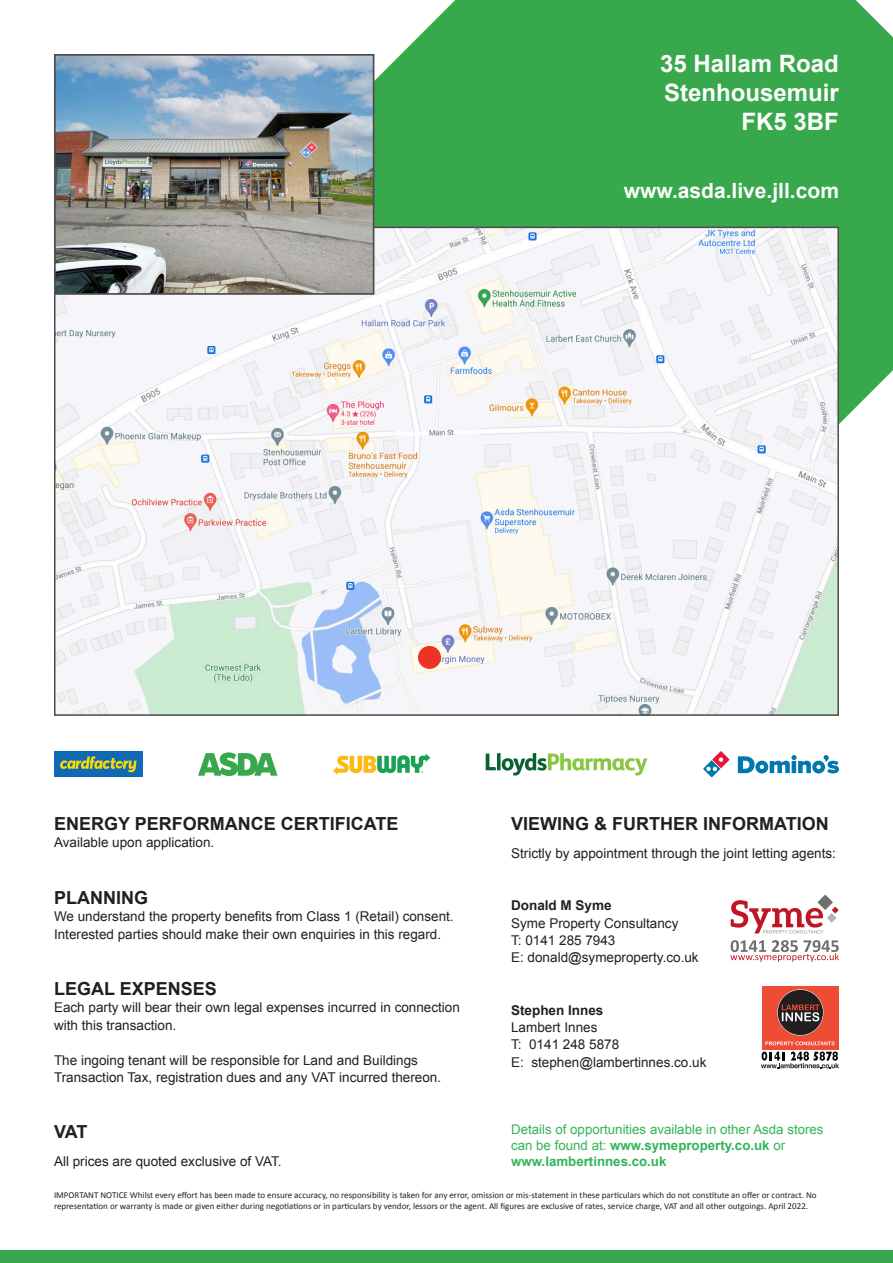
<style>
.page{position:relative;width:893px;height:1263px;background:#fff}
.page>*{position:absolute;margin:0;border:0;box-sizing:border-box;transform-origin:0 0}
.t1{font:700 24px "Arial";color:#fff}
.t2{font:700 21px "Arial";color:#fff}
.t3{font:700 18px "Arial";color:#231f20}
.t4{font:13.5px/17.4px "Arial";color:#231f20}
.t5{font:700 13.5px "Arial";color:#231f20}
.t6{font:13.35px/15.9px "Arial";color:#32b457}
.t7{font:9px/10.8px "Calibri";color:#231f20}
.s1{font-weight:700}
</style>
<div class="page">
<div style="left:374px;top:0;width:519px;height:424px;background:#38a84c"></div>
<img style="left:57px;top:230px;width:779px;height:483px">
<div style="left:0;top:1251px;width:893px;height:12px;background:#38a84c"></div>
<div style="left:762px;top:986px;width:76px;height:63px;background:#ee4c35"></div>
<svg style="left:777px;top:989px;width:46px;height:46px"></svg>
<svg style="left:765px;top:1041px;width:69px;height:4px"></svg>
<svg style="left:761px;top:1051px;width:78px;height:17px"></svg>
<svg style="left:731px;top:894px;width:108px;height:39px"></svg>
<svg style="left:730px;top:940px;width:109px;height:22px"></svg>
<img style="left:57px;top:57px;width:314px;height:235px">
<div style="left:54px;top:54px;width:320px;height:241px;border:2px solid #4b4c4d"></div>
<div style="left:418px;top:646px;width:23px;height:23px;background:#ed3324;border-radius:50%"></div>
<svg style="left:198px;top:752px;width:80px;height:24px"></svg>
<div style="left:54px;top:752px;width:89px;height:25px;background:#1269b3"></div>
<svg style="left:60px;top:756px;width:77px;height:16px"></svg>
<svg style="left:333px;top:753px;width:97px;height:22px"></svg>
<svg style="left:738px;top:755px;width:101px;height:18px"></svg>
<svg style="left:703px;top:751px;width:27px;height:27px"></svg>
<svg style="left:486px;top:753px;width:161px;height:22px"></svg>
<p class="t1" style="left:660px;top:48px;width:180px">35 Hallam Road</p>
<p class="t1" style="left:664px;top:77px;width:176px">Stenhousemuir</p>
<p class="t1" style="left:742px;top:106px;width:99px">FK5 3BF</p>
<p class="t2" style="left:624px;top:177px;width:217px">www.asda.live.jll.com</p>
<p class="t3" style="left:54px;top:812px;width:346px">ENERGY PERFORMANCE CERTIFICATE</p>
<p class="t4" style="left:54px;top:834px;width:162px">Available upon application.</p>
<p class="t3" style="left:54px;top:886px;width:95px">PLANNING</p>
<p class="t4" style="left:54px;top:908px;width:401px">We understand the property benefits from Class 1 (Retail) consent.<br>Interested parties should make their own enquiries in this regard.</p>
<p class="t3" style="left:54px;top:977px;width:164px">LEGAL EXPENSES</p>
<p class="t4" style="left:54px;top:999px;width:407px">Each party will bear their own legal expenses incurred in connection with this transaction.</p>
<p class="t4" style="left:54px;top:1051px;width:389px">The ingoing tenant will be responsible for Land and Buildings<br>Transaction Tax, registration dues and any VAT incurred thereon.</p>
<p class="t3" style="left:54px;top:1120px;width:35px">VAT</p>
<p class="t4" style="left:54px;top:1153px;width:229px">All prices are quoted exclusive of VAT.</p>
<p class="t3" style="left:511px;top:812px;width:319px">VIEWING &amp; FURTHER INFORMATION</p>
<p class="t4" style="left:511px;top:845px;width:326px">Strictly by appointment through the joint letting agents:</p>
<p class="t5" style="left:511px;top:896px;width:102px">Donald M Syme</p>
<p class="t4" style="left:511px;top:914px;width:169px">Syme Property Consultancy</p>
<p class="t4" style="left:511px;top:932px;width:106px">T: 0141 285 7943</p>
<p class="t4" style="left:511px;top:949px;width:189px">E: donald@symeproperty.co.uk</p>
<p class="t5" style="left:511px;top:1001px;width:94px">Stephen Innes</p>
<p class="t4" style="left:511px;top:1019px;width:88px">Lambert Innes</p>
<p class="t4" style="left:511px;top:1036px;width:110px">T: 0141 248 5878</p>
<p class="t4" style="left:511px;top:1053px;width:197px">E: stephen@lambertinnes.co.uk</p>
<p class="t6" style="left:511px;top:1122px;width:314px">Details of opportunities available in other Asda stores can be found at: <span class="s1">www.symeproperty.co.uk</span> or <span class="s1">www.lambertinnes.co.uk</span></p>
<p class="t7" style="left:54px;top:1189px;width:764px">IMPORTANT NOTICE Whilst every effort has been made to ensure accuracy, no responsibility is taken for any error, omission or mis-statement in these particulars which do not constitute an offer or contract. No representation or warranty is made or given either during negotiations or in particulars by vendor, lessors or the agent. All figures are exclusive of rates, service charge, VAT and all other outgoings. April 2022.</p>
</div>
